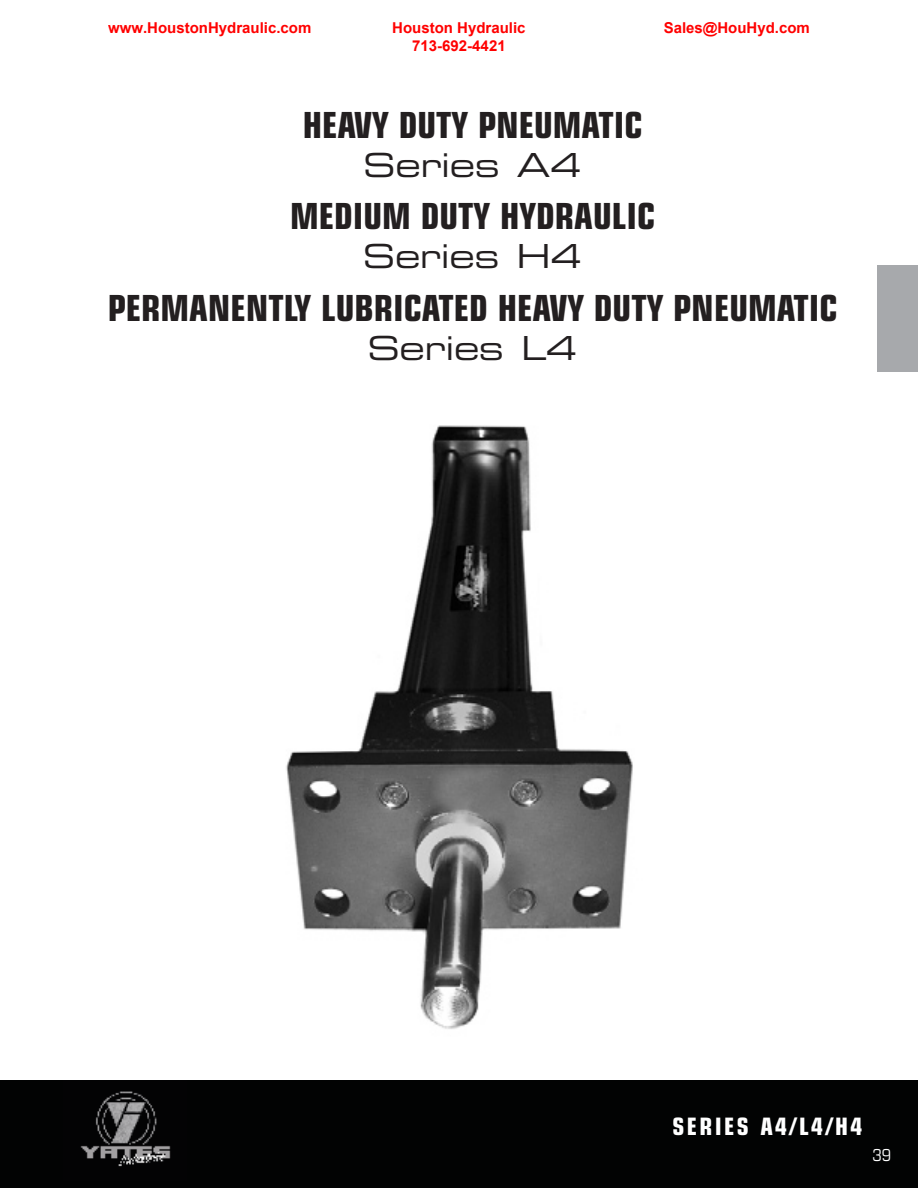
<style>
.page{position:relative;width:918px;height:1188px;background:#fff}
.page>*{position:absolute;margin:0;border:0;box-sizing:border-box;transform-origin:0 0}
.t1{font:700 condensed 36px "Eurostile LT Std";color:#231f20}
.t2{font:33px "Eurostile Extended Two";letter-spacing:-.01em;color:#231f20}
.t3{font:700 condensed 24px "Eurostile LT Std";letter-spacing:.1em;color:#fff}
.t4{font:condensed 16.5px "Eurostile LT Std";color:#fff}
.t5{font:700 15px/18px "Arial";color:#f00;text-align:center}
</style>
<div class="page">
<div style="left:0;top:1080px;width:918px;height:108px;background:#020303"></div>
<img style="left:80px;top:1091px;width:91px;height:76px">
<img style="left:286px;top:425px;width:347px;height:604px">
<div style="left:878px;top:265px;width:40px;height:106px;background:#a7a9ac"></div>
<p class="t5" style="left:108px;top:19px;width:205px">www.HoustonHydraulic.com</p>
<p class="t5" style="left:392px;top:19px;width:135px">Houston Hydraulic<br>713-692-4421</p>
<p class="t5" style="left:664px;top:19px;width:148px">Sales@HouHyd.com</p>
<p class="t1" style="left:303px;top:104px;width:341px">HEAVY DUTY PNEUMATIC</p>
<p class="t2" style="left:363px;top:153px;width:220px">Series A4</p>
<p class="t1" style="left:290px;top:196px;width:366px">MEDIUM DUTY HYDRAULIC</p>
<p class="t2" style="left:363px;top:244px;width:221px">Series H4</p>
<p class="t1" style="left:108px;top:287px;width:731px">PERMANENTLY LUBRICATED HEAVY DUTY PNEUMATIC</p>
<p class="t2" style="left:367px;top:336px;width:212px">Series L4</p>
<p class="t3" style="left:672px;top:1112px;width:192px">SERIES A4/L4/H4</p>
<p class="t4" style="left:873px;top:1149px;width:20px">39</p>
</div>
